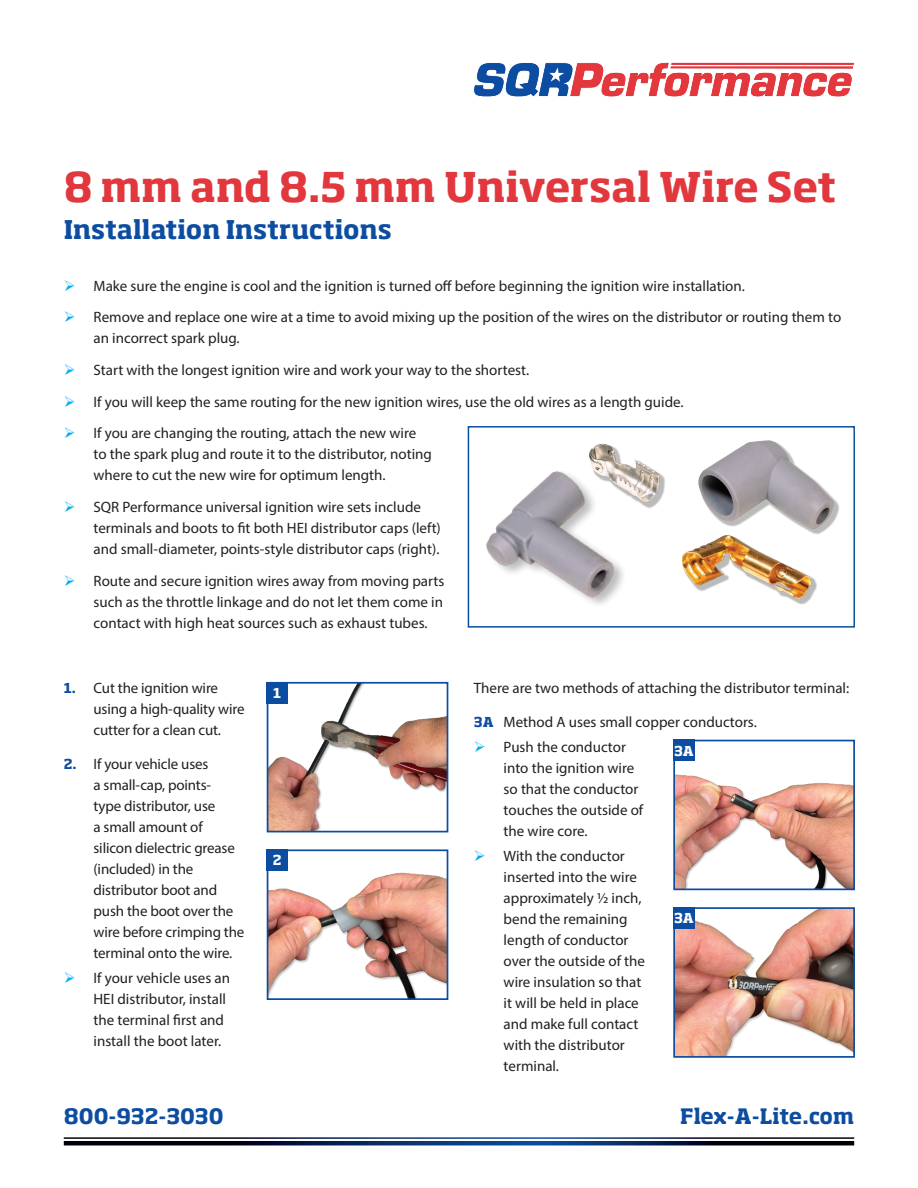
<style>
.page{position:relative;width:918px;height:1188px;background:#fff}
.page>*{position:absolute;margin:0;border:0;box-sizing:border-box;transform-origin:0 0}
.t1{font:700 40.5px "Soho Std";letter-spacing:-.005em;color:#e1373d}
.t2{font:700 25.5px "Soho Std";letter-spacing:-.005em;color:#0d4da1}
.t3{font:700 21px "Soho Std";color:#0d4da1}
.t4{font:15px/21px "Myriad Pro";color:#231f20}
.t5{font:700 13.5px "Soho Std";color:#fff}
.s1{font-family:"Soho Std";font-weight:700;font-size:13.5px;color:#0d4da1}
</style>
<div class="page">
<svg style="left:473px;top:62px;width:381px;height:35px"></svg>
<svg style="left:64px;top:1141px;width:790px;height:4px;background:#04193f"></svg>
<div style="left:468px;top:426px;width:387px;height:202px;background:#fff;border:2px solid #0d4da1"></div>
<img style="left:270px;top:685px;width:175px;height:144px">
<div style="left:267px;top:682px;width:181px;height:150px;border:2px solid #0d4da1"></div>
<img style="left:676px;top:774px;width:176px;height:113px">
<div style="left:673px;top:740px;width:182px;height:150px;border:2px solid #0d4da1"></div>
<img style="left:270px;top:872px;width:175px;height:125px">
<div style="left:267px;top:849px;width:181px;height:151px;border:2px solid #0d4da1"></div>
<img style="left:676px;top:910px;width:176px;height:145px">
<div style="left:673px;top:907px;width:182px;height:151px;border:2px solid #0d4da1"></div>
<img style="left:641px;top:462px;width:24px;height:46px">
<img style="left:682px;top:538px;width:135px;height:67px">
<img style="left:698px;top:440px;width:141px;height:98px">
<img style="left:468px;top:437px;width:173px;height:186px">
<div style="left:267px;top:682px;width:21px;height:21px;background:#0d4da1"></div>
<div style="left:267px;top:849px;width:21px;height:22px;background:#0d4da1"></div>
<div style="left:673px;top:740px;width:22px;height:21px;background:#0d4da1"></div>
<div style="left:673px;top:907px;width:22px;height:21px;background:#0d4da1"></div>
<h1 class="t1" style="left:64px;top:160px;width:774px">8 mm and 8.5 mm Universal Wire Set</h1>
<h2 class="t2" style="left:64px;top:213px;width:330px">Installation Instructions</h2>
<p class="t4" style="left:94px;top:270px;width:749px;line-height:31.7px">Make sure the engine is cool and the ignition is turned off before beginning the ignition wire installation.<br>Remove and replace one wire at a time to avoid mixing up the position of the wires on the distributor or routing them to</p>
<p class="t4" style="left:94px;top:322px;width:592px;line-height:31.7px">an incorrect spark plug.<br>Start with the longest ignition wire and work your way to the shortest.<br>If you will keep the same routing for the new ignition wires, use the old wires as a length guide.<br>If you are changing the routing, attach the new wire</p>
<p class="t4" style="left:94px;top:444px;width:340px">to the spark plug and route it to the distributor, noting where to cut the new wire for optimum length.</p>
<p class="t4" style="left:94px;top:496px;width:349px">SQR Performance universal ignition wire sets include terminals and boots to fit both HEI distributor caps (left) and small-diameter, points-style distributor caps (right).</p>
<p class="t4" style="left:94px;top:570px;width:352px;text-align:justify">Route and secure ignition wires away from moving parts such as the throttle linkage and do not let them come in contact with high heat sources such as exhaust tubes.</p>
<p class="t4" style="left:94px;top:677px;width:152px;text-indent:-30px"><span class="s1">1.</span> Cut the ignition wire using a high-quality wire cutter for a clean cut.</p>
<p class="t4" style="left:94px;top:753px;width:152px;text-indent:-30px"><span class="s1">2.</span> If your vehicle uses<br>a small-cap, points-<br>type distributor, use<br>a small amount of silicon dielectric grease (included) in the distributor boot and push the boot over the wire before crimping the terminal onto the wire.</p>
<p class="t4" style="left:94px;top:967px;width:138px">If your vehicle uses an<br>HEI distributor, install the terminal first and install the boot later.</p>
<p class="t5" style="left:273px;top:684px;width:10px">1</p>
<p class="t5" style="left:273px;top:852px;width:10px">2</p>
<p class="t4" style="left:474px;top:677px;width:377px">There are two methods of attaching the distributor terminal:</p>
<p class="t4" style="left:504px;top:709px;width:255px;line-height:25.2px;text-indent:-30px"><span class="s1">3A</span> Method A uses small copper conductors.<br>Push the conductor</p>
<p class="t4" style="left:504px;top:757px;width:141px">into the ignition wire so that the conductor touches the outside of the wire core.</p>
<p class="t4" style="left:504px;top:846px;width:143px">With the conductor inserted into the wire approximately ½ inch, bend the remaining length of conductor over the outside of the wire insulation so that it will be held in place and make full contact with the distributor terminal.</p>
<p class="t5" style="left:674px;top:742px;width:21px">3A</p>
<p class="t5" style="left:674px;top:909px;width:21px">3A</p>
<h3 class="t3" style="left:64px;top:1103px;width:161px">800-932-3030</h3>
<h3 class="t3" style="left:680px;top:1103px;width:175px">Flex-A-Lite.com</h3>
</div>
